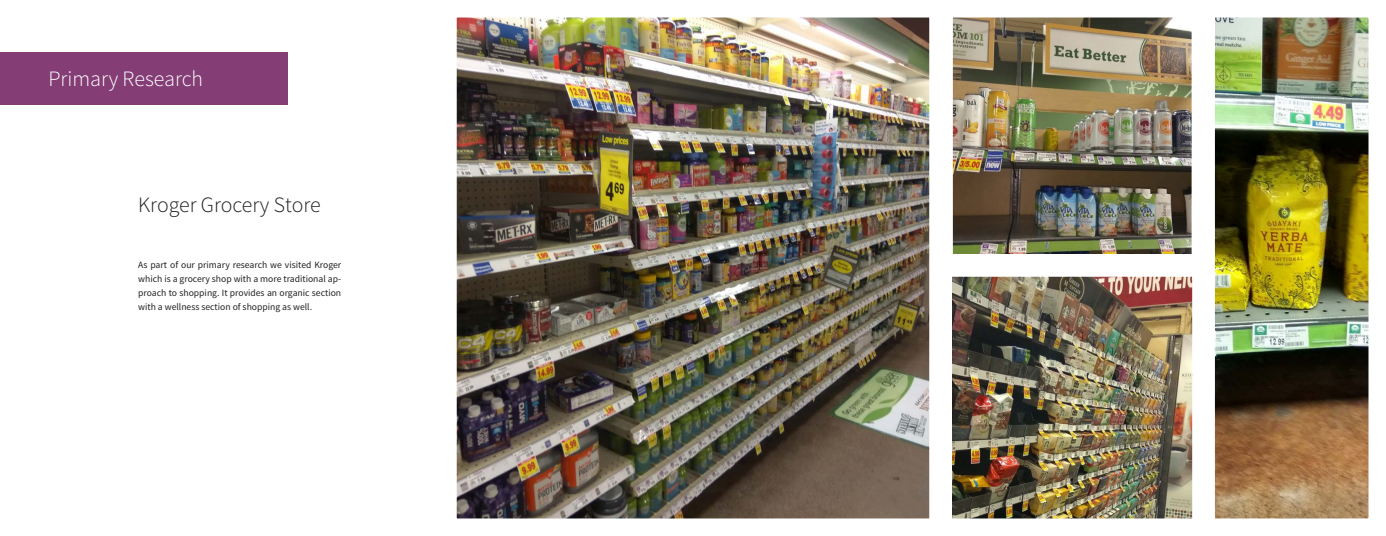
<style>
.page{position:relative;width:1386px;height:536px;background:#fff}
.page>*{position:absolute;margin:0;border:0;box-sizing:border-box;transform-origin:0 0}
.t1{font:300 21.88px "Source Sans Pro";color:#231f20}
.t2{font:300 21.88px "Source Sans Pro";color:#fff}
.t3{font:9.62px/14px "Source Sans Pro";color:#231f20;text-align:justify}
</style>
<div class="page">
<div style="left:0;top:52px;width:288px;height:53px;background:#843e75"></div>
<img style="left:458px;top:19px;width:470px;height:498px">
<div style="left:439px;top:0;width:508px;height:536px;border:18px solid #fff"></div>
<img style="left:954px;top:19px;width:236px;height:233px">
<div style="left:935px;top:0;width:274px;height:271px;border:18px solid #fff"></div>
<img style="left:954px;top:278px;width:237px;height:239px">
<img style="left:1216px;top:19px;width:151px;height:498px">
<h1 class="t2" style="left:49px;top:65px;width:156px">Primary Research</h1>
<h1 class="t1" style="left:138px;top:191px;width:184px">Kroger Grocery Store</h1>
<p class="t3" style="left:138px;top:258px;width:205px">As part of our primary research we visited Kroger which is a grocery shop with a more traditional ap&shy;proach to shopping. It provides an organic section with a wellness section of shopping as well.</p>
</div>
